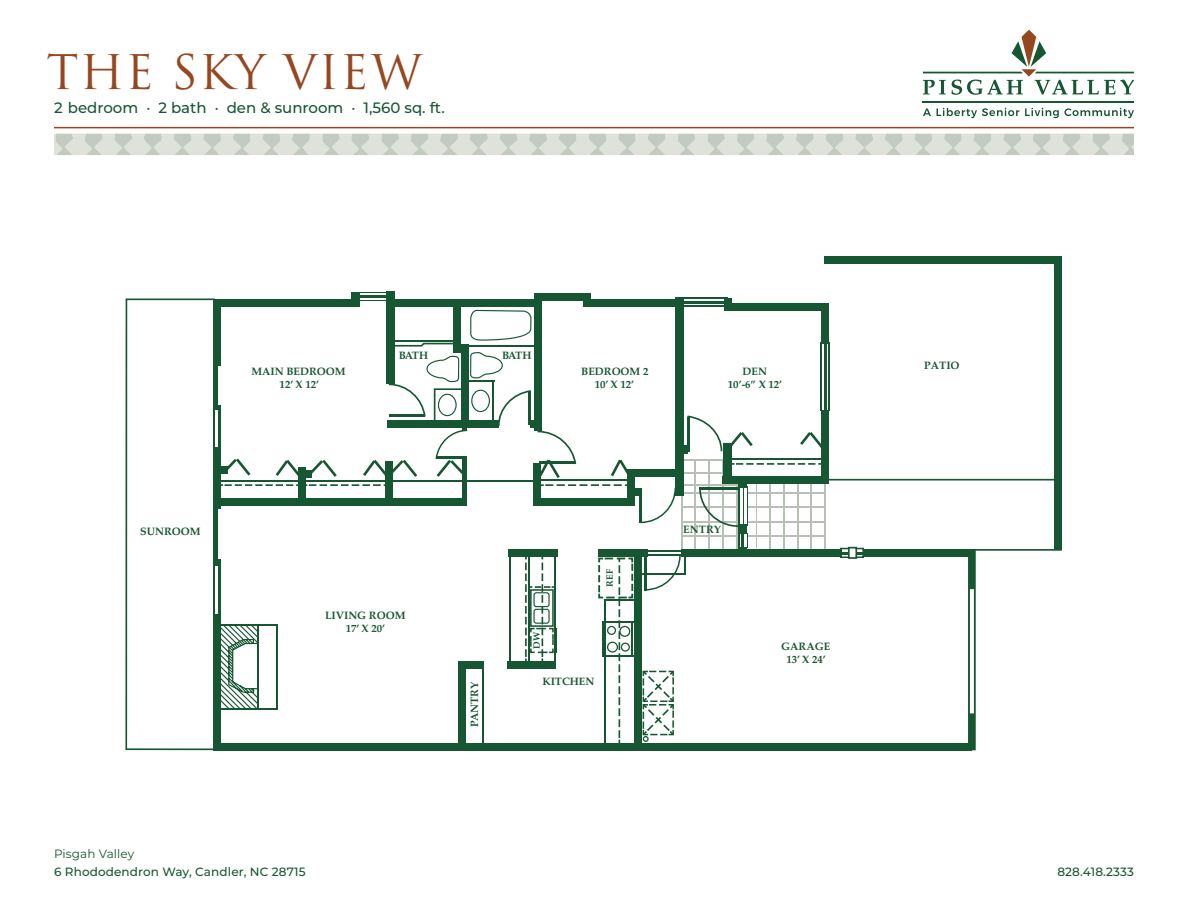
<style>
.page{position:relative;width:1188px;height:918px;background:#fff}
.page>*{position:absolute;margin:0;border:0;box-sizing:border-box;transform-origin:0 0}
.t1{font:46.5px "Trajan Pro";letter-spacing:.025em;color:#964720}
.t2{font:500 15px "Montserrat";color:#175632}
.t3{font:500 12px "Montserrat";letter-spacing:.01em;color:#175632}
.t4{font:12px "Montserrat";letter-spacing:.01em;color:#175632}
.t5{font:700 10.8px/12.9px "Palatino";color:#175632;text-align:center}
.t6{font:700 9.15px "Palatino";color:#175632}
</style>
<div class="page">
<hr style="left:923px;top:101px;width:211px;height:2px;background:#175632">
<svg style="left:923px;top:30px;width:211px;height:65px"></svg>
<svg style="left:923px;top:108px;width:8px;height:8px"></svg>
<svg style="left:937px;top:108px;width:82px;height:10px"></svg>
<svg style="left:1025px;top:108px;width:109px;height:10px"></svg>
<svg style="left:54px;top:134px;width:1080px;height:21px;background:#d3d9d1"></svg>
<hr style="left:54px;top:127px;width:1080px;height:1px;background:#964720">
<div style="left:724px;top:303px;width:105px;height:7px;background:#175632"></div>
<div style="left:583px;top:299px;width:95px;height:8px;background:#175632"></div>
<div style="left:534px;top:293px;width:57px;height:8px;background:#175632"></div>
<div style="left:387px;top:299px;width:155px;height:8px;background:#175632"></div>
<div style="left:214px;top:299px;width:141px;height:8px;background:#175632"></div>
<div style="left:825px;top:256px;width:234px;height:8px;background:#175632"></div>
<div style="left:352px;top:292px;width:8px;height:14px;background:#175632"></div>
<div style="left:386px;top:292px;width:9px;height:92px;background:#175632"></div>
<div style="left:454px;top:304px;width:7px;height:49px;background:#175632"></div>
<div style="left:534px;top:301px;width:8px;height:130px;background:#175632"></div>
<div style="left:821px;top:308px;width:7px;height:36px;background:#175632"></div>
<div style="left:1054px;top:256px;width:8px;height:294px;background:#175632"></div>
<hr style="left:682px;top:298px;width:45px;height:1px;background:#175632">
<hr style="left:682px;top:306px;width:45px;height:1px;background:#175632">
<hr style="left:682px;top:301px;width:45px;height:2px;background:#175632">
<div style="left:724px;top:298px;width:7px;height:11px;background:#175632"></div>
<div style="left:676px;top:298px;width:8px;height:198px;background:#175632"></div>
<div style="left:214px;top:299px;width:7px;height:67px;background:#175632"></div>
<div style="left:214px;top:614px;width:7px;height:136px;background:#175632"></div>
<hr style="left:357px;top:293px;width:33px;height:1px;background:#175632">
<hr style="left:357px;top:300px;width:33px;height:1px;background:#175632">
<hr style="left:357px;top:296px;width:33px;height:2px;background:#175632">
<div style="left:217px;top:743px;width:755px;height:8px;background:#175632"></div>
<svg style="left:968px;top:560px;width:8px;height:190px"></svg>
<div style="left:125px;top:298px;width:91px;height:452px;border:2px solid #175632"></div>
<svg style="left:215px;top:309px;width:606px;height:435px"></svg>
<svg style="left:391px;top:342px;width:671px;height:218px"></svg>
<h1 class="t1" style="left:46px;top:42px;width:377px">THE SKY VIEW</h1>
<h2 class="t2" style="left:54px;top:97px;width:392px">2 bedroom · 2 bath · den &amp; sunroom · 1,560 sq. ft.</h2>
<p class="t5" style="left:399px;top:349px;width:31px">BATH</p>
<p class="t5" style="left:502px;top:349px;width:31px">BATH</p>
<p class="t5" style="left:251px;top:365px;width:96px">MAIN BEDROOM<br>12’ X 12’</p>
<p class="t5" style="left:581px;top:365px;width:69px">BEDROOM 2<br>10’ X 12’</p>
<p class="t5" style="left:728px;top:365px;width:56px">DEN<br>10’-6” X 12’</p>
<p class="t5" style="left:140px;top:525px;width:62px">SUNROOM</p>
<p class="t5" style="left:325px;top:609px;width:82px">LIVING ROOM<br>17’ X 20’</p>
<p class="t5" style="left:468px;top:727px;width:47px;rotate:-90deg">PANTRY</p>
<p class="t6" style="left:602px;top:587px;width:19px;rotate:-90deg">REF</p>
<p class="t6" style="left:529px;top:649px;width:18px;rotate:-90deg">DW</p>
<p class="t5" style="left:542px;top:674px;width:53px">KITCHEN</p>
<p class="t5" style="left:683px;top:523px;width:39px">ENTRY</p>
<p class="t5" style="left:781px;top:640px;width:51px">GARAGE<br>13’ X 24’</p>
<p class="t5" style="left:924px;top:359px;width:37px">PATIO</p>
<p class="t4" style="left:54px;top:846px;width:82px">Pisgah Valley</p>
<p class="t3" style="left:54px;top:863px;width:253px">6 Rhododendron Way, Candler, NC 28715</p>
<p class="t3" style="left:1057px;top:863px;width:78px">828.418.2333</p>
</div>
